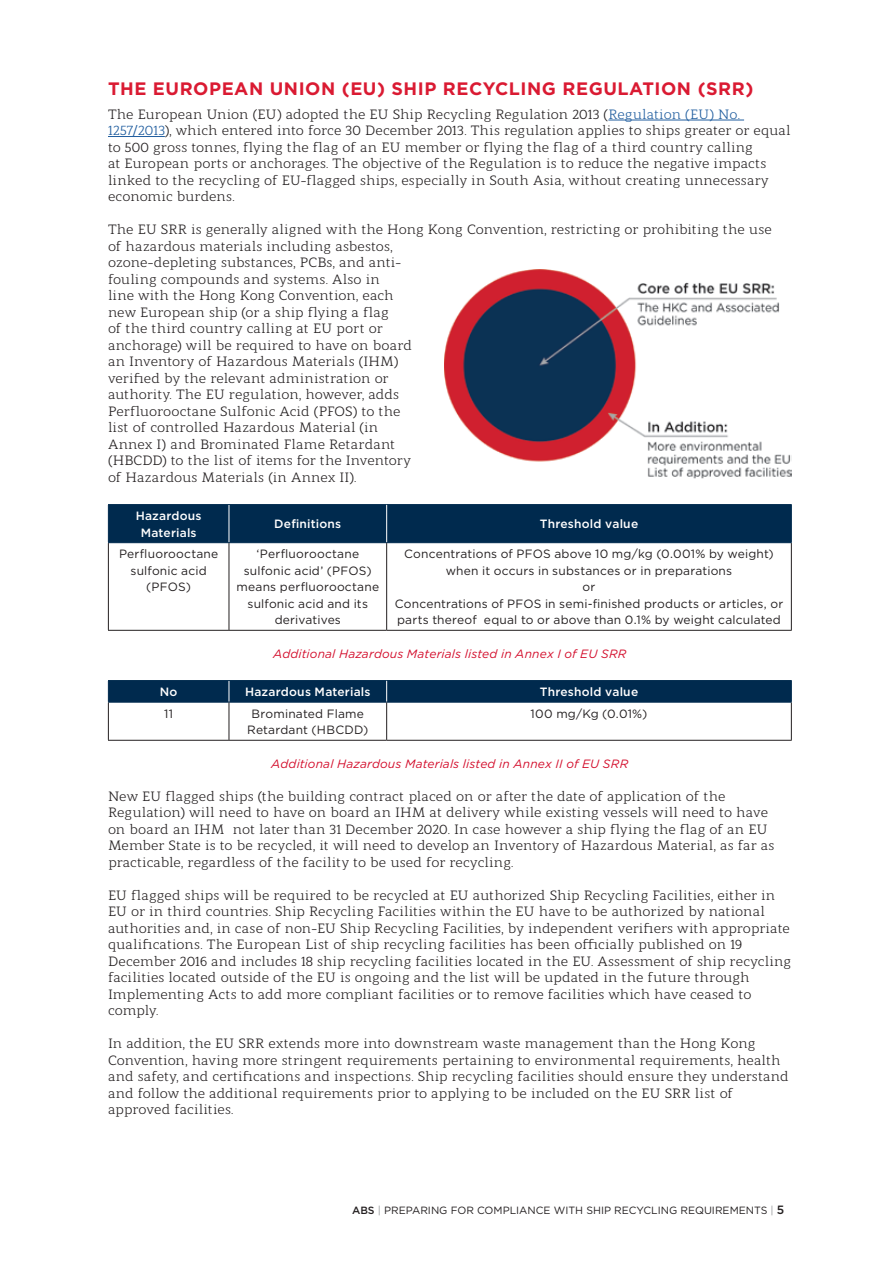
<style>
.page{position:relative;width:893px;height:1263px;background:#fff}
.page>*{position:absolute;margin:0;border:0;box-sizing:border-box;transform-origin:0 0}
.t1{font:700 18px "Gotham";letter-spacing:.03em;color:#da1a32}
.t2{font:13.5px/16.5px "Modum";color:#231f20}
.t3{font:12px/16.5px "Gotham";letter-spacing:.015em;color:#231f20;text-align:center}
.t4{font:italic 12px "Gotham";letter-spacing:.01em;color:#d30d2b}
.t5{font:500 12px/16.5px "Gotham";letter-spacing:.02em;color:#fff;text-align:center}
.t6{font:10.5px "Gotham";color:#231f20}
.s1{color:#215e9f}
.s2{font-weight:500}
.s3{color:#949698}
.s4{font-weight:500;font-size:12px}
</style>
<div class="page">
<hr style="left:608px;top:120px;width:136px;height:1px;background:#215e9f">
<hr style="left:108px;top:136px;width:57px;height:1px;background:#215e9f">
<div style="left:109px;top:505px;width:682px;height:37px;background:#002a4e"></div>
<hr style="left:108px;top:504px;width:121px;height:1px;background:#002a4e">
<hr style="left:108px;top:505px;width:1px;height:37px;background:#002a4e">
<hr style="left:229px;top:504px;width:158px;height:1px;background:#002a4e">
<hr style="left:387px;top:504px;width:405px;height:1px;background:#002a4e">
<hr style="left:791px;top:505px;width:1px;height:37px;background:#002a4e">
<hr style="left:229px;top:505px;width:1px;height:37px;background:#fff">
<hr style="left:386px;top:505px;width:1px;height:37px;background:#fff">
<hr style="left:108px;top:542px;width:121px;height:1px;background:#002a4e">
<hr style="left:229px;top:542px;width:158px;height:1px;background:#002a4e">
<hr style="left:387px;top:542px;width:405px;height:1px;background:#002a4e">
<hr style="left:108px;top:543px;width:1px;height:87px;background:#231f20">
<hr style="left:229px;top:543px;width:1px;height:87px;background:#231f20">
<hr style="left:386px;top:543px;width:1px;height:87px;background:#231f20">
<hr style="left:791px;top:543px;width:1px;height:87px;background:#231f20">
<hr style="left:108px;top:630px;width:121px;height:1px;background:#231f20">
<hr style="left:229px;top:630px;width:158px;height:1px;background:#231f20">
<hr style="left:387px;top:630px;width:405px;height:1px;background:#231f20">
<div style="left:108px;top:680px;width:684px;height:22px;background:#002a4e"></div>
<hr style="left:108px;top:702px;width:121px;height:1px;background:#002a4e">
<hr style="left:229px;top:702px;width:158px;height:1px;background:#002a4e">
<hr style="left:387px;top:702px;width:405px;height:1px;background:#002a4e">
<hr style="left:108px;top:702px;width:1px;height:38px;background:#231f20">
<hr style="left:229px;top:702px;width:1px;height:38px;background:#231f20">
<hr style="left:386px;top:702px;width:1px;height:38px;background:#231f20">
<hr style="left:791px;top:702px;width:1px;height:38px;background:#231f20">
<hr style="left:108px;top:740px;width:121px;height:1px;background:#231f20">
<hr style="left:229px;top:740px;width:158px;height:1px;background:#231f20">
<hr style="left:387px;top:740px;width:405px;height:1px;background:#231f20">
<img style="left:444px;top:270px;width:347px;height:209px">
<h1 class="t1" style="left:108px;top:77px;width:647px">THE EUROPEAN UNION (EU) SHIP RECYCLING REGULATION (SRR)</h1>
<p class="t2" style="left:108px;top:104px;width:684px">The European Union (EU) adopted the EU Ship Recycling Regulation 2013 (<span class="s1">Regulation (EU) No.<br>1257/2013</span>), which entered into force 30 December 2013. This regulation applies to ships greater or equal to 500 gross tonnes, flying the flag of an EU member or flying the flag of a third country calling<br>at European ports or anchorages. The objective of the Regulation is to reduce the negative impacts linked to the recycling of EU-flagged ships, especially in South Asia, without creating unnecessary economic burdens.</p>
<p class="t2" style="left:108px;top:220px;width:665px">The EU SRR is generally aligned with the Hong Kong Convention, restricting or prohibiting the use of hazardous materials including asbestos,<br>ozone-depleting substances, PCBs, and anti-<br>fouling compounds and systems. Also in<br>line with the Hong Kong Convention, each<br>new European ship (or a ship flying a flag<br>of the third country calling at EU port or<br>anchorage) will be required to have on board<br>an Inventory of Hazardous Materials (IHM)<br>verified by the relevant administration or<br>authority. The EU regulation, however, adds<br>Perfluorooctane Sulfonic Acid (PFOS) to the<br>list of controlled Hazardous Material (in<br>Annex I) and Brominated Flame Retardant<br>(HBCDD) to the list of items for the Inventory<br>of Hazardous Materials (in Annex II).</p>
<p class="t5" style="left:136px;top:507px;width:67px">Hazardous<br>Materials</p>
<p class="t5" style="left:274px;top:516px;width:69px">Definitions</p>
<p class="t5" style="left:540px;top:516px;width:100px">Threshold value</p>
<p class="t3" style="left:119px;top:545px;width:101px">Perfluorooctane sulfonic acid (PFOS)</p>
<p class="t3" style="left:236px;top:545px;width:144px">‘Perfluorooctane sulfonic acid’ (PFOS) means perfluorooctane sulfonic acid and its derivatives</p>
<p class="t3" style="left:395px;top:545px;width:390px">Concentrations of PFOS above 10 mg/kg (0.001% by weight) when it occurs in substances or in preparations<br>or<br>Concentrations of PFOS in semi-finished products or articles, or parts thereof equal to or above than 0.1% by weight calculated</p>
<p class="t4" style="left:273px;top:646px;width:355px">Additional Hazardous Materials listed in Annex I of EU SRR</p>
<p class="t5" style="left:160px;top:683px;width:19px">No</p>
<p class="t5" style="left:245px;top:683px;width:127px">Hazardous Materials</p>
<p class="t5" style="left:540px;top:683px;width:100px">Threshold value</p>
<p class="t3" style="left:164px;top:705px;width:10px">11</p>
<p class="t3" style="left:247px;top:705px;width:123px">Brominated Flame<br>Retardant (HBCDD)</p>
<p class="t3" style="left:530px;top:705px;width:118px">100 mg/Kg (0.01%)</p>
<p class="t4" style="left:271px;top:756px;width:359px">Additional Hazardous Materials listed in Annex II of EU SRR</p>
<p class="t2" style="left:108px;top:786px;width:668px">New EU flagged ships (the building contract placed on or after the date of application of the Regulation) will need to have on board an IHM at delivery while existing vessels will need to have on board an IHM not later than 31 December 2020. In case however a ship flying the flag of an EU Member State is to be recycled, it will need to develop an Inventory of Hazardous Material, as far as practicable, regardless of the facility to be used for recycling.</p>
<p class="t2" style="left:108px;top:885px;width:685px">EU flagged ships will be required to be recycled at EU authorized Ship Recycling Facilities, either in EU or in third countries. Ship Recycling Facilities within the EU have to be authorized by national authorities and, in case of non-EU Ship Recycling Facilities, by independent verifiers with appropriate qualifications. The European List of ship recycling facilities has been officially published on 19<br>December 2016 and includes 18 ship recycling facilities located in the EU. Assessment of ship recycling facilities located outside of the EU is ongoing and the list will be updated in the future through Implementing Acts to add more compliant facilities or to remove facilities which have ceased to comply.</p>
<p class="t2" style="left:108px;top:1034px;width:682px">In addition, the EU SRR extends more into downstream waste management than the Hong Kong Convention, having more stringent requirements pertaining to environmental requirements, health and safety, and certifications and inspections. Ship recycling facilities should ensure they understand and follow the additional requirements prior to applying to be included on the EU SRR list of approved facilities.</p>
<p class="t6" style="left:352px;top:1203px;width:434px"><span class="s2">ABS</span> <span class="s3">|</span> PREPARING FOR COMPLIANCE WITH SHIP RECYCLING REQUIREMENTS <span class="s3">|</span> <span class="s4">5</span></p>
</div>
